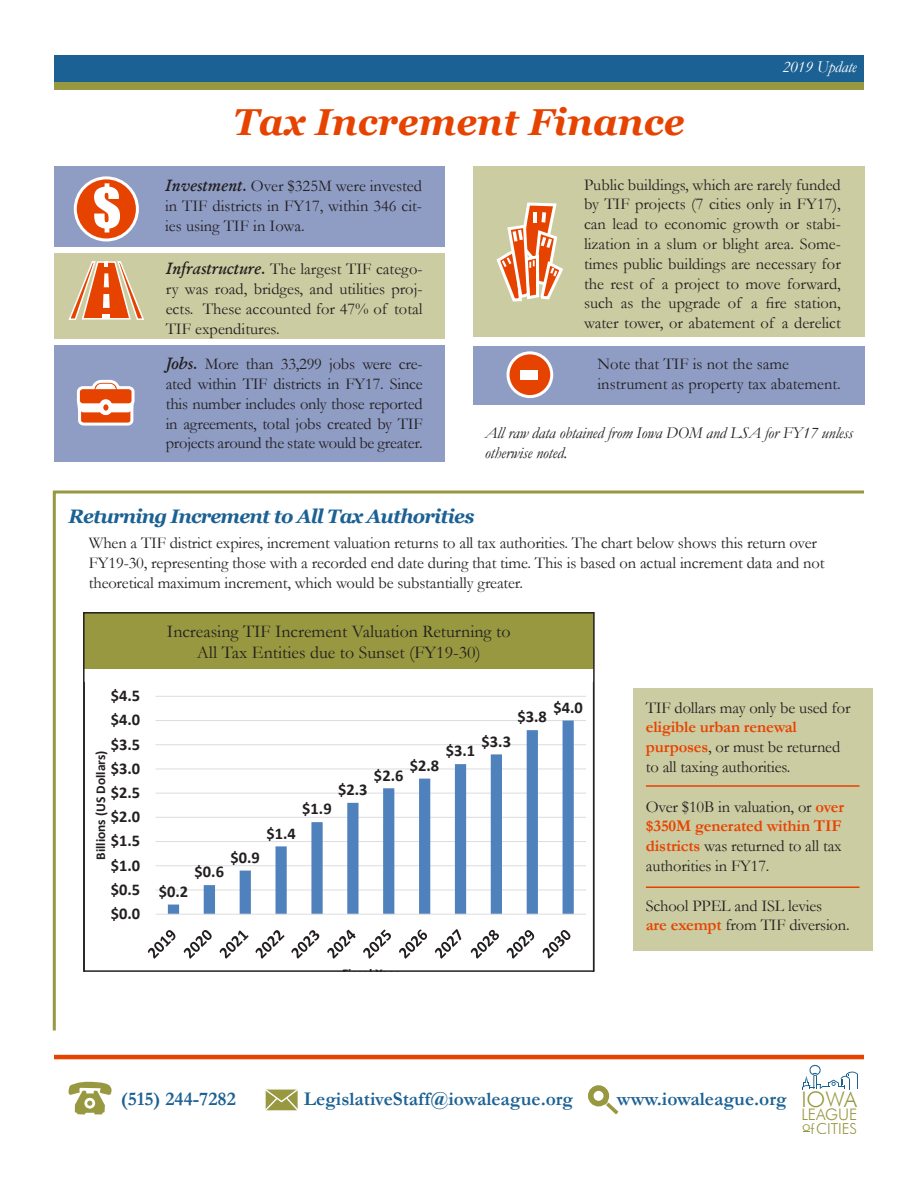
<style>
.page{position:relative;width:918px;height:1188px;background:#fff}
.page>*{position:absolute;margin:0;border:0;box-sizing:border-box;transform-origin:0 0}
.t1{font:67.5px "Impact";color:#fff}
.t2{font:52.5px "Impact";color:#fff}
.t3{font:italic 700 37.5px "Georgia";color:#e74300}
.t4{font:300 21.45px "Futura BT";color:#979840}
.t5{font:700 19.5px "Garamond";color:#1b6194}
.t6{font:italic 700 19.5px "Georgia";letter-spacing:-.04em;color:#1b6194}
.t7{font:18px "Garamond";color:#231f20}
.t8{font:16.5px/19.8px "Garamond";letter-spacing:-.01em;color:#231f20;text-align:justify}
.t9{font:700 16.5px "Calibri";color:#231f20}
.t10{font:italic 16.5px/19.8px "Garamond";letter-spacing:-.01em;color:#231f20}
.t11{font:italic 16.5px "Garamond";letter-spacing:-.01em;color:#fff}
.t12{font:300 15.9px "Futura BT";color:#979840}
.t13{font:300 15.15px "Futura BT";color:#979840}
.t14{font:700 13.5px "Calibri";color:#231f20}
.s1{font-weight:600;font-style:italic}
.s2{font-weight:700;color:#e74300}
.s3{font-size:15.3px}
</style>
<div class="page">
<div style="left:634px;top:688px;width:239px;height:262px;background:#cccca2"></div>
<div style="left:54px;top:55px;width:810px;height:30px;background:#1b6194"></div>
<div style="left:54px;top:82px;width:810px;height:7px;background:#979840"></div>
<div style="left:54px;top:166px;width:391px;height:81px;background:#8f9dc5"></div>
<div style="left:473px;top:166px;width:392px;height:172px;background:#cccca2"></div>
<div style="left:55px;top:254px;width:390px;height:85px;background:#cccca2"></div>
<div style="left:55px;top:346px;width:390px;height:116px;background:#8f9dc5"></div>
<div style="left:473px;top:346px;width:392px;height:58px;background:#8f9dc5"></div>
<svg style="left:496px;top:202px;width:67px;height:100px"></svg>
<div style="left:75px;top:178px;width:62px;height:62px;background:#e74300;border-radius:50%"></div>
<div style="left:74px;top:176px;width:65px;height:66px;border:3px solid #fff;border-radius:50%"></div>
<hr style="left:54px;top:1055px;width:810px;height:4px;background:#e74300">
<svg style="left:265px;top:1089px;width:33px;height:22px"></svg>
<svg style="left:68px;top:1081px;width:44px;height:34px"></svg>
<div style="left:86px;top:1099px;width:8px;height:8px;background:#979840;border-radius:50%"></div>
<div style="left:84px;top:1098px;width:11px;height:11px;border:3px solid #fff;border-radius:50%"></div>
<div style="left:588px;top:1085px;width:21px;height:21px;border:6px solid #979840;border-radius:50%"></div>
<svg style="left:604px;top:1101px;width:15px;height:13px"></svg>
<svg style="left:802px;top:1065px;width:56px;height:24px"></svg>
<svg style="left:52px;top:490px;width:815px;height:541px"></svg>
<div style="left:508px;top:353px;width:44px;height:44px;background:#e74300;border-radius:50%"></div>
<div style="left:507px;top:351px;width:46px;height:47px;border:3px solid #fff;border-radius:50%"></div>
<svg style="left:76px;top:379px;width:59px;height:47px"></svg>
<div style="left:81px;top:405px;width:48px;height:5px;background:#fff"></div>
<svg style="left:102px;top:403px;width:8px;height:9px"></svg>
<div style="left:100px;top:401px;width:12px;height:13px;border:3px solid #fff;border-radius:50%"></div>
<hr style="left:646px;top:785px;width:214px;height:2px;background:#e74300">
<hr style="left:646px;top:886px;width:214px;height:2px;background:#e74300">
<svg style="left:86px;top:682px;width:506px;height:287px"></svg>
<div style="left:84px;top:613px;width:510px;height:56px;background:#979840"></div>
<svg style="left:68px;top:261px;width:76px;height:59px"></svg>
<div style="left:83px;top:612px;width:512px;height:360px;border:2px solid #231f20"></div>
<p class="t2" style="left:93px;top:167px;width:30px">$</p>
<p class="t3" style="left:233px;top:98px;width:453px">Tax Increment Finance</p>
<p class="t11" style="left:782px;top:56px;width:76px">2019 Update</p>
<p class="t8" style="left:165px;top:176px;width:258px"><span class="s1">Investment.</span> Over $325M were invested in TIF districts in FY17, within 346 cit&shy;ies using TIF in Iowa.</p>
<p class="t8" style="left:584px;top:174px;width:258px">Public buildings, which are rarely funded by TIF projects (7 cities only in FY17), can lead to economic growth or stabi&shy;lization in a slum or blight area. Some&shy;times public buildings are necessary for the rest of a project to move forward, such as the upgrade of a fire station, water tower, or abatement of a derelict</p>
<p class="t8" style="left:166px;top:259px;width:258px"><span class="s1">Infrastructure.</span> The largest TIF catego&shy;ry was road, bridges, and utilities proj&shy;ects. These accounted for 47% of total TIF expenditures.</p>
<p class="t8" style="left:166px;top:354px;width:258px"><span class="s1">Jobs.</span> More than 33,299 jobs were cre&shy;ated within TIF districts in FY17. Since this number includes only those reported in agreements, total jobs created by TIF projects around the state would be greater.</p>
<p class="t8" style="left:598px;top:353px;width:193px">Note that TIF is not the same</p>
<p class="t1" style="left:519px;top:318px;width:21px">-</p>
<p class="t8" style="left:598px;top:373px;width:245px">instrument as property tax abatement.</p>
<p class="t10" style="left:485px;top:423px;width:370px">All raw data obtained from Iowa DOM and LSA for FY17 unless otherwise noted.</p>
<p class="t6" style="left:68px;top:504px;width:408px">Returning Increment to All Tax Authorities</p>
<p class="t8" style="left:89px;top:533px;width:737px;text-align:left">When a TIF district expires, increment valuation returns to all tax authorities. The chart below shows this return over<br>FY19-30, representing those with a recorded end date during that time. This is based on actual increment data and not theoretical maximum increment, which would be substantially greater.</p>
<p class="t9" style="left:111px;top:684px;width:31px">$4.5</p>
<p class="t9" style="left:111px;top:708px;width:31px">$4.0</p>
<p class="t9" style="left:111px;top:732px;width:31px">$3.5</p>
<p class="t14" style="left:91px;top:860px;width:111px;rotate:-90deg">Billions (US Dollars)</p>
<p class="t9" style="left:111px;top:757px;width:31px">$3.0</p>
<p class="t9" style="left:111px;top:781px;width:31px">$2.5</p>
<p class="t9" style="left:111px;top:805px;width:31px">$2.0</p>
<p class="t9" style="left:111px;top:829px;width:31px">$1.5</p>
<p class="t9" style="left:111px;top:853px;width:31px">$1.0</p>
<p class="t9" style="left:111px;top:878px;width:31px">$0.5</p>
<p class="t9" style="left:111px;top:902px;width:31px">$0.0</p>
<p class="t7" style="left:167px;top:619px;width:345px">Increasing TIF Increment Valuation Returning to</p>
<p class="t7" style="left:197px;top:641px;width:286px">All Tax Entities due to Sunset (FY19-30)</p>
<p class="t9" style="left:153px;top:640px;width:372px">Cumulative TIF Increment Valuation to Sunset FY19-30</p>
<p class="t9" style="left:553px;top:696px;width:31px">$4.0</p>
<p class="t9" style="left:517px;top:705px;width:31px">$3.8</p>
<p class="t9" style="left:482px;top:730px;width:31px">$3.3</p>
<p class="t9" style="left:446px;top:739px;width:31px">$3.1</p>
<p class="t9" style="left:410px;top:754px;width:31px">$2.8</p>
<p class="t9" style="left:374px;top:763px;width:31px">$2.6</p>
<p class="t9" style="left:338px;top:778px;width:31px">$2.3</p>
<p class="t9" style="left:302px;top:797px;width:31px">$1.9</p>
<p class="t9" style="left:266px;top:822px;width:31px">$1.4</p>
<p class="t9" style="left:230px;top:846px;width:31px">$0.9</p>
<p class="t9" style="left:195px;top:860px;width:31px">$0.6</p>
<p class="t9" style="left:159px;top:880px;width:31px">$0.2</p>
<p class="t8" style="left:646px;top:697px;width:206px;text-align:left">TIF dollars may only be used for <span class="s2">eligible urban renewal purposes</span>, or must be returned to all taxing authorities.</p>
<p class="t8" style="left:646px;top:796px;width:200px;text-align:left">Over $10B in valuation, or <span class="s2">over $350M generated within TIF districts</span> was returned to all tax authorities in FY17.</p>
<p class="t8" style="left:646px;top:895px;width:205px">School PPEL and ISL levies<br><span class="s2">are exempt</span> from TIF diversion.</p>
<p class="t5" style="left:121px;top:1086px;width:117px">(515) 244-7282</p>
<p class="t5" style="left:304px;top:1086px;width:271px">LegislativeStaff@iowaleague.org</p>
<p class="t5" style="left:617px;top:1086px;width:171px">www.iowaleague.org</p>
<p class="t4" style="left:801px;top:1086px;width:57px">IOWA</p>
<p class="t12" style="left:801px;top:1105px;width:58px">LEAGUE</p>
<p class="t13" style="left:802px;top:1120px;width:57px">o<span class="s3">f</span>CITIES</p>
</div>
